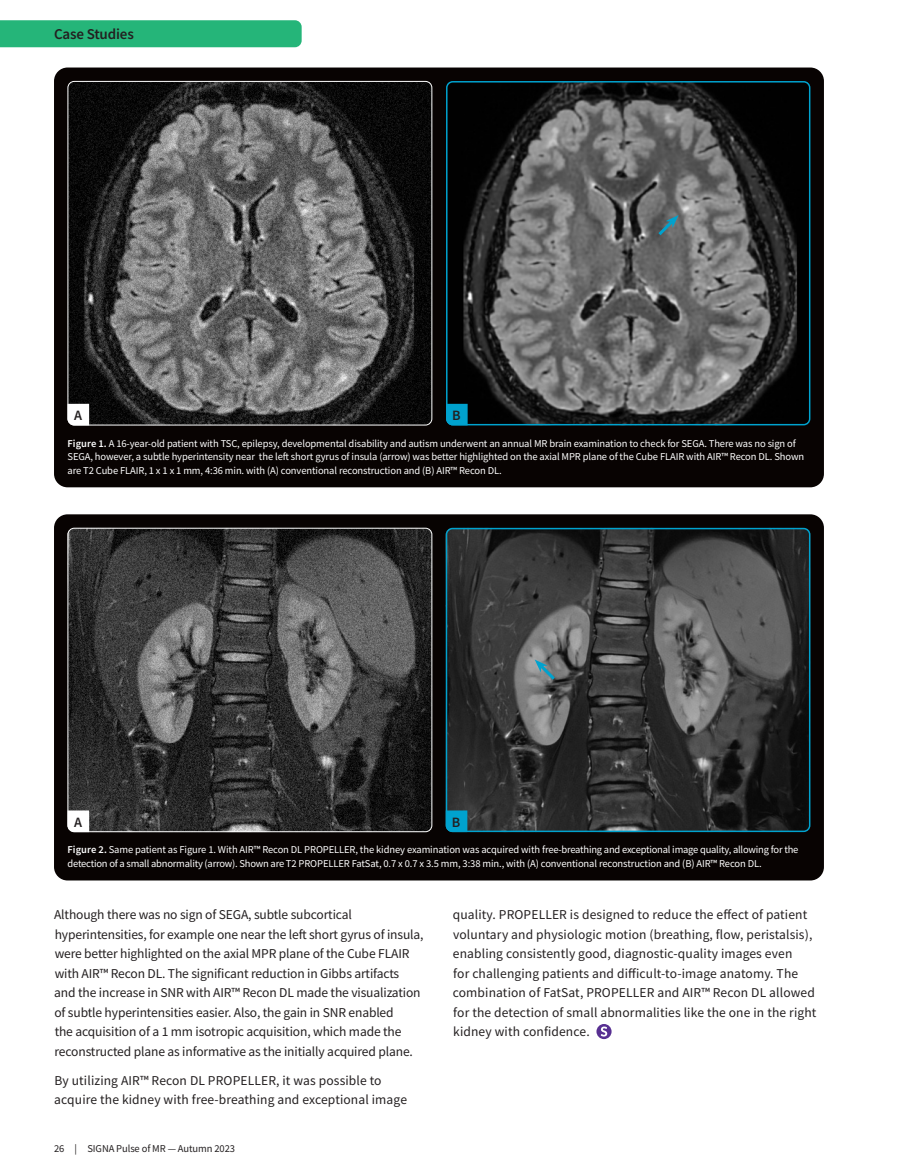
<style>
.page{position:relative;width:905px;height:1175px;background:#fff}
.page>*{position:absolute;margin:0;border:0;box-sizing:border-box;transform-origin:0 0}
.Section_Header_-_Black{font:600 15px "Source Sans Pro";letter-spacing:-.01em;color:#231f20}
.A_B_C_D_Labels{font:600 14.25px "Source Sans Pro";color:#231f20}
.Body_Copy{font:13.5px/19.5px "Source Sans Pro";letter-spacing:.01em;color:#231f20}
.Body_Copy-2{font:13.5px/19.5px "Source Sans Pro";letter-spacing:-.01em;color:#231f20}
.Figure_Copy{font:10.5px/13.5px "Source Sans Pro";letter-spacing:-.01em;color:#fff}
.t1{font:10.5px "Source Sans Pro";letter-spacing:-.01em;color:#231f20}
.s1{font-weight:600}
</style>
<div class="page">
<div style="left:54px;top:68px;width:770px;height:419px;background:#080302;border-radius:14px"></div>
<img style="left:68px;top:81px;width:364px;height:344px">
<div style="left:68px;top:81px;width:364px;height:344px;border:1px solid #fff;border-radius:6px"></div>
<svg style="left:68px;top:404px;width:21px;height:21px"></svg>
<img style="left:446px;top:81px;width:364px;height:344px">
<div style="left:446px;top:81px;width:364px;height:344px;border:2px solid #00a2ce;border-radius:6px"></div>
<svg style="left:446px;top:404px;width:21px;height:21px"></svg>
<svg style="left:655px;top:215px;width:23px;height:23px"></svg>
<div style="left:54px;top:514px;width:770px;height:366px;background:#080302;border-radius:14px"></div>
<img style="left:68px;top:528px;width:364px;height:304px">
<div style="left:68px;top:528px;width:364px;height:304px;border:1px solid #fff;border-radius:6px"></div>
<svg style="left:68px;top:810px;width:21px;height:22px"></svg>
<img style="left:446px;top:528px;width:364px;height:304px">
<div style="left:446px;top:528px;width:364px;height:304px;border:2px solid #00a2ce;border-radius:6px"></div>
<svg style="left:446px;top:810px;width:21px;height:22px"></svg>
<svg style="left:534px;top:659px;width:24px;height:24px"></svg>
<svg style="left:596px;top:1024px;width:15px;height:15px"></svg>
<div style="left:0;top:20px;width:302px;height:27px;background:#25b579"></div>
<p class="Section_Header_-_Black" style="left:54px;top:24px;width:81px">Case Studies</p>
<p class="A_B_C_D_Labels" style="left:74px;top:406px;width:9px">A</p>
<p class="A_B_C_D_Labels" style="left:452px;top:406px;width:10px">B</p>
<p class="Figure_Copy" style="left:68px;top:436px;width:738px"><span class="s1">Figure 1.</span> A 16-year-old patient with TSC, epilepsy, developmental disability and autism underwent an annual MR brain examination to check for SEGA. There was no sign of<br>SEGA, however, a subtle hyperintensity near the left short gyrus of insula (arrow) was better highlighted on the axial MPR plane of the Cube FLAIR with AIR™ Recon DL. Shown are T2 Cube FLAIR, 1 x 1 x 1 mm, 4:36 min. with (A) conventional reconstruction and (B) AIR™ Recon DL.</p>
<p class="A_B_C_D_Labels" style="left:74px;top:812px;width:9px">A</p>
<p class="A_B_C_D_Labels" style="left:452px;top:812px;width:10px">B</p>
<p class="Figure_Copy" style="left:68px;top:843px;width:732px"><span class="s1">Figure 2.</span> Same patient as Figure 1. With AIR™ Recon DL PROPELLER, the kidney examination was acquired with free-breathing and exceptional image quality, allowing for the detection of a small abnormality (arrow). Shown are T2 PROPELLER FatSat, 0.7 x 0.7 x 3.5 mm, 3:38 min., with (A) conventional reconstruction and (B) AIR™ Recon DL.</p>
<p class="Body_Copy-2" style="left:54px;top:904px;width:371px">Although there was no sign of SEGA, subtle subcortical hyperintensities, for example one near the left short gyrus of insula, were better highlighted on the axial MPR plane of the Cube FLAIR with AIR™ Recon DL. The significant reduction in Gibbs artifacts<br>and the increase in SNR with AIR™ Recon DL made the visualization of subtle hyperintensities easier. Also, the gain in SNR enabled<br>the acquisition of a 1 mm isotropic acquisition, which made the reconstructed plane as informative as the initially acquired plane.</p>
<p class="Body_Copy" style="left:54px;top:1070px;width:354px">By utilizing AIR™ Recon DL PROPELLER, it was possible to acquire the kidney with free-breathing and exceptional image</p>
<p class="t1" style="left:54px;top:1142px;width:182px">26 | SIGNA Pulse of MR — Autumn 2023</p>
<p class="Body_Copy" style="left:453px;top:904px;width:365px">quality. PROPELLER is designed to reduce the effect of patient voluntary and physiologic motion (breathing, flow, peristalsis), enabling consistently good, diagnostic-quality images even<br>for challenging patients and difficult-to-image anatomy. The combination of FatSat, PROPELLER and AIR™ Recon DL allowed for the detection of small abnormalities like the one in the right kidney with confidence.</p>
</div>
